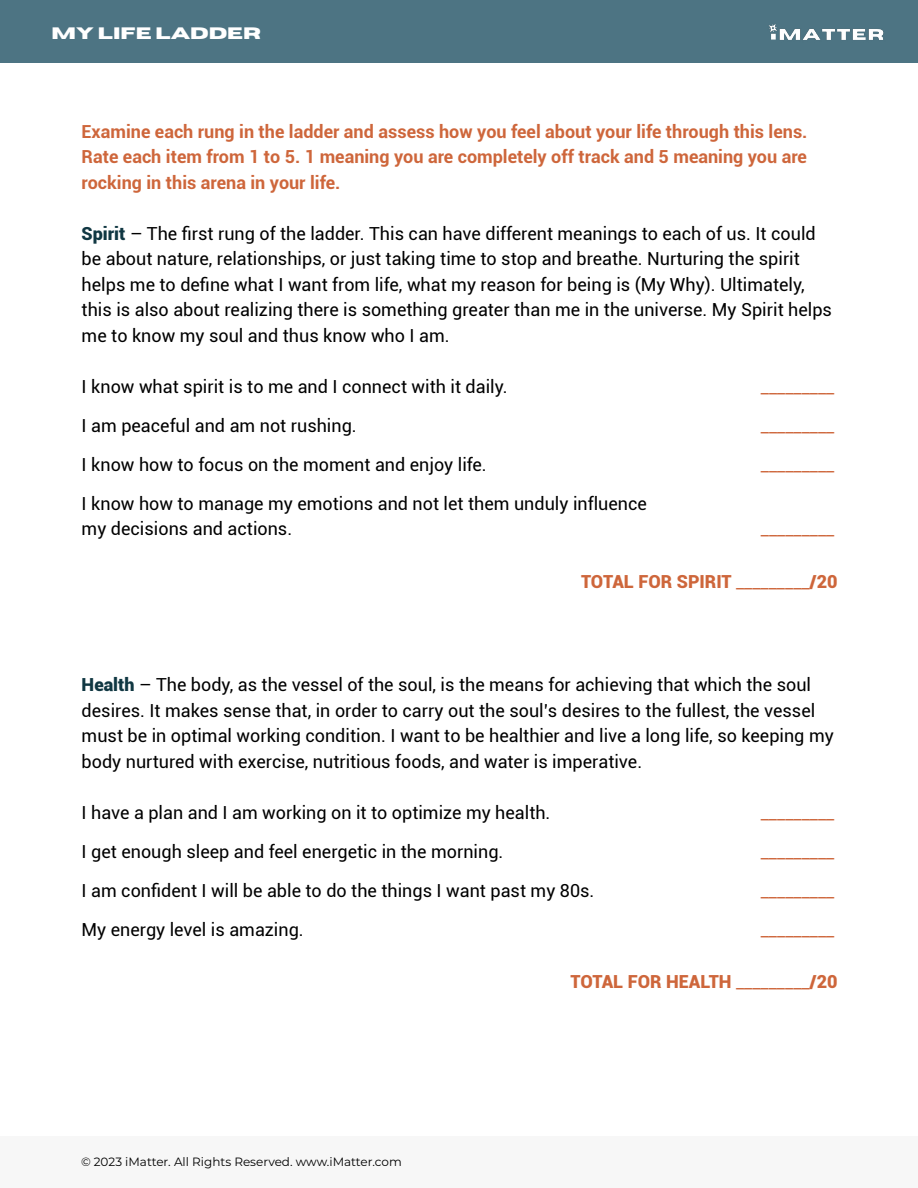
<style>
.page{position:relative;width:918px;height:1188px;background:#fff}
.page>*{position:absolute;margin:0;border:0;box-sizing:border-box;transform-origin:0 0}
.t1{font:18px/25.5px "Roboto";color:#000}
.t2{font:700 18px/25.5px "Roboto";color:#ce663b;text-align:justify}
.t3{font:18px "Roboto";color:#ce663b}
.t4{font:900 18px "Roboto";color:#ce663b}
.t5{font:700 16.5px "Horizon";color:#fff}
.t6{font:12px "Montserrat";color:#000}
.s1{font-weight:900;color:#103742}
.s2{font-weight:400}
</style>
<div class="page">
<div style="left:0;top:1136px;width:918px;height:52px;background:#f7f7f7"></div>
<div style="left:0;top:0;width:918px;height:63px;background:#4d7483"></div>
<img style="left:769px;top:24px;width:115px;height:16px">
<p class="t5" style="left:52px;top:23px;width:211px">MY LIFE LADDER</p>
<p class="t2" style="left:82px;top:118px;width:727px">Examine each rung in the ladder and assess how you feel about your life through this lens.<br>Rate each item from 1 to 5. 1 meaning you are completely off track and 5 meaning you are rocking in this arena in your life.</p>
<p class="t1" style="left:82px;top:220px;width:752px"><span class="s1">Spirit</span> – The first rung of the ladder. This can have different meanings to each of us. It could be about nature, relationships, or just taking time to stop and breathe. Nurturing the spirit helps me to define what I want from life, what my reason for being is (My Why). Ultimately, this is also about realizing there is something greater than me in the universe. My Spirit helps me to know my soul and thus know who I am.</p>
<p class="t1" style="left:82px;top:373px;width:428px">I know what spirit is to me and I connect with it daily.</p>
<p class="t3" style="left:761px;top:374px;width:75px">_________</p>
<p class="t1" style="left:82px;top:412px;width:277px">I am peaceful and am not rushing.</p>
<p class="t3" style="left:761px;top:413px;width:75px">_________</p>
<p class="t1" style="left:82px;top:451px;width:407px">I know how to focus on the moment and enjoy life.</p>
<p class="t3" style="left:761px;top:452px;width:75px">_________</p>
<p class="t1" style="left:82px;top:490px;width:567px">I know how to manage my emotions and not let them unduly influence my decisions and actions.</p>
<p class="t3" style="left:761px;top:516px;width:75px">_________</p>
<p class="t4" style="left:581px;top:569px;width:258px">TOTAL FOR SPIRIT <span class="s2">_________</span>/20</p>
<p class="t1" style="left:82px;top:671px;width:754px"><span class="s1">Health</span> – The body, as the vessel of the soul, is the means for achieving that which the soul desires. It makes sense that, in order to carry out the soul’s desires to the fullest, the vessel must be in optimal working condition. I want to be healthier and live a long life, so keeping my body nurtured with exercise, nutritious foods, and water is imperative.</p>
<p class="t1" style="left:82px;top:799px;width:470px">I have a plan and I am working on it to optimize my health.</p>
<p class="t3" style="left:761px;top:800px;width:75px">_________</p>
<p class="t1" style="left:82px;top:838px;width:423px">I get enough sleep and feel energetic in the morning.</p>
<p class="t3" style="left:761px;top:839px;width:75px">_________</p>
<p class="t1" style="left:82px;top:877px;width:514px">I am confident I will be able to do the things I want past my 80s.</p>
<p class="t3" style="left:761px;top:878px;width:75px">_________</p>
<p class="t1" style="left:82px;top:916px;width:224px">My energy level is amazing.</p>
<p class="t3" style="left:761px;top:917px;width:75px">_________</p>
<p class="t4" style="left:571px;top:969px;width:269px">TOTAL FOR HEALTH <span class="s2">_________</span>/20</p>
<p class="t6" style="left:81px;top:1153px;width:322px">© 2023 iMatter. All Rights Reserved. www.iMatter.com</p>
</div>
